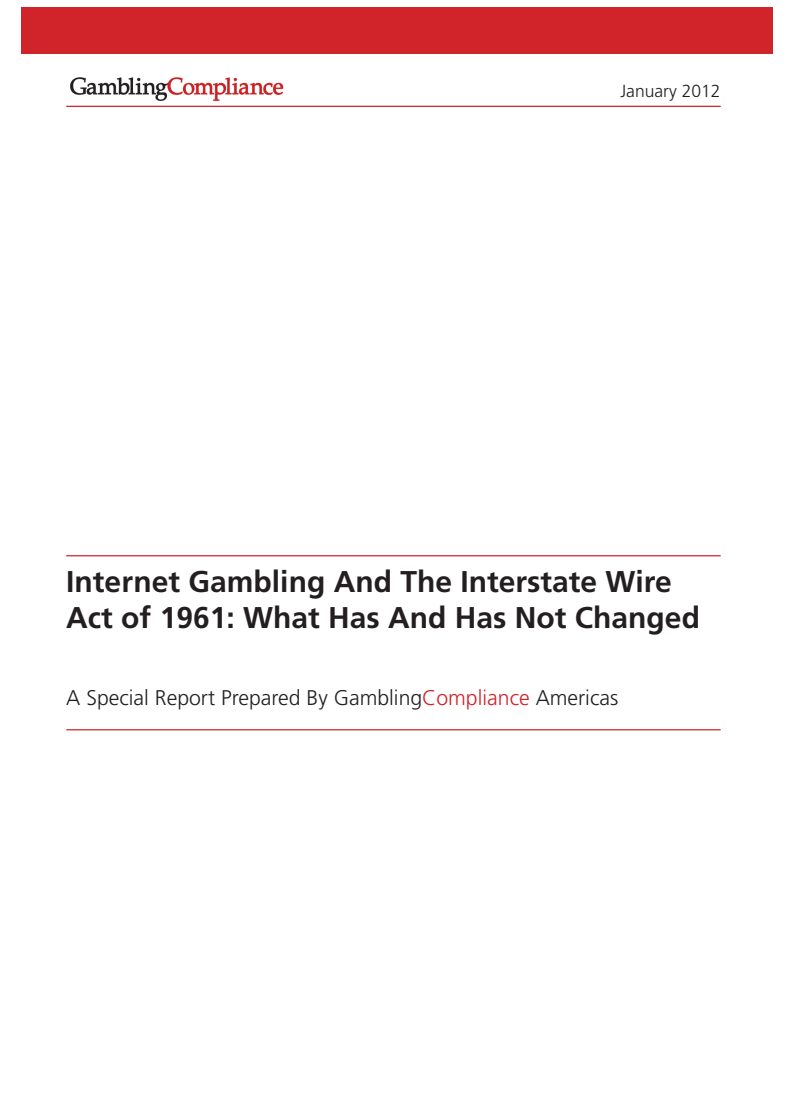
<style>
.page{position:relative;width:787px;height:1095px;background:#fff}
.page>*{position:absolute;margin:0;border:0;box-sizing:border-box;transform-origin:0 0}
.t1{font:700 30px/36px "Frutiger LT";color:#231f20}
.t2{font:300 21.25px "Frutiger LT";color:#231f20}
.t3{font:300 17.5px "Frutiger LT";color:#231f20}
.s1{color:#d1232a}
</style>
<div class="page">
<hr style="left:66px;top:555px;width:654px;height:1px;background:#d1232a">
<hr style="left:66px;top:729px;width:654px;height:1px;background:#d1232a">
<img style="left:70px;top:77px;width:214px;height:24px">
<hr style="left:66px;top:106px;width:654px;height:1px;background:#d1232a">
<div style="left:21px;top:7px;width:751px;height:46px;background:#d1232a"></div>
<p class="t3" style="left:620px;top:81px;width:102px">January 2012</p>
<p class="t1" style="left:66px;top:564px;width:635px">Internet Gambling And The Interstate Wire<br>Act of 1961: What Has And Has Not Changed</p>
<p class="t2" style="left:66px;top:685px;width:553px">A Special Report Prepared By Gambling<span class="s1">Compliance</span> Americas</p>
</div>
